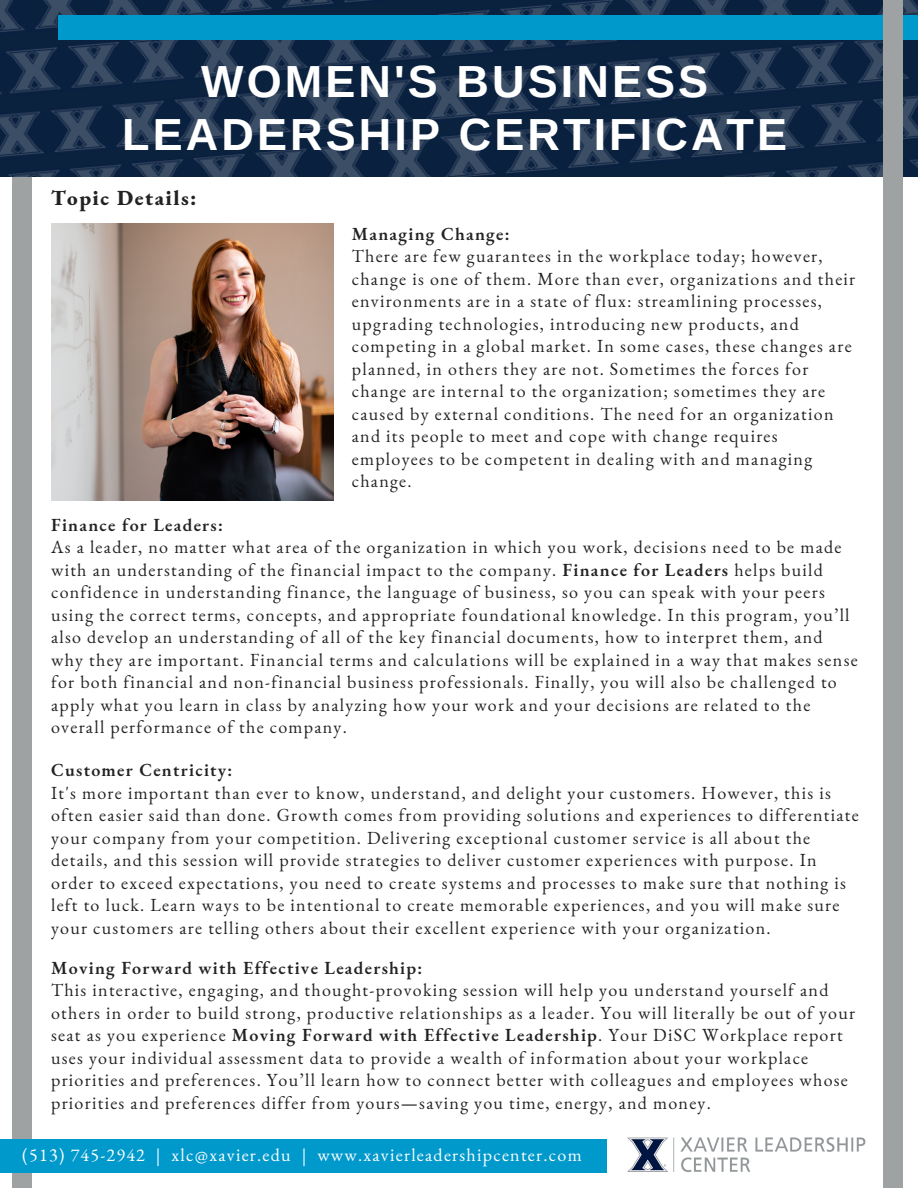
<style>
.page{position:relative;width:918px;height:1188px;background:#fff}
.page>*{position:absolute;margin:0;border:0;box-sizing:border-box;transform-origin:0 0}
.t1{font:700 45px/52.8px "Arimo";letter-spacing:.07em;color:#fff;text-align:center}
.t2{font:800 21px "EB Garamond";letter-spacing:.07em;color:#222}
.t3{font:18px/22.5px "EB Garamond";letter-spacing:.07em;color:#222}
.t4{font:600 18px "EB Garamond";letter-spacing:.07em;color:#222}
.t5{font:18px "EB Garamond";letter-spacing:.07em;color:#fff}
.s1{font-weight:600}
</style>
<div class="page">
<div style="left:13px;top:0;width:19px;height:1188px;background:#9ea2a2"></div>
<svg style="left:0;top:0;width:918px;height:177px;background:#182d4a"></svg>
<div style="left:58px;top:15px;width:860px;height:25px;background:#09c"></div>
<div style="left:884px;top:0;width:19px;height:1188px;background:#9ea2a2"></div>
<div style="left:0;top:1139px;width:606px;height:34px;background:#09c"></div>
<img style="left:627px;top:1137px;width:239px;height:35px">
<img style="left:51px;top:224px;width:282px;height:277px">
<p class="t1" style="left:122px;top:55px;width:666px">WOMEN'S BUSINESS<br>LEADERSHIP CERTIFICATE</p>
<p class="t2" style="left:51px;top:184px;width:147px">Topic Details:</p>
<p class="t4" style="left:352px;top:222px;width:159px">Managing Change:</p>
<p class="t3" style="left:352px;top:245px;width:505px">There are few guarantees in the workplace today; however, change is one of them. More than ever, organizations and their environments are in a state of flux: streamlining processes, upgrading technologies, introducing new products, and competing in a global market. In some cases, these changes are planned, in others they are not. Sometimes the forces for change are internal to the organization; sometimes they are caused by external conditions. The need for an organization and its people to meet and cope with change requires employees to be competent in dealing with and managing change.</p>
<p class="t4" style="left:51px;top:512px;width:173px">Finance for Leaders:</p>
<p class="t3" style="left:51px;top:535px;width:808px">As a leader, no matter what area of the organization in which you work, decisions need to be made with an understanding of the financial impact to the company. <span class="s1">Finance for Leaders</span> helps build confidence in understanding finance, the language of business, so you can speak with your peers using the correct terms, concepts, and appropriate foundational knowledge. In this program, you’ll also develop an understanding of all of the key financial documents, how to interpret them, and why they are important. Financial terms and calculations will be explained in a way that makes sense for both financial and non-financial business professionals. Finally, you will also be challenged to apply what you learn in class by analyzing how your work and your decisions are related to the overall performance of the company.</p>
<p class="t4" style="left:51px;top:758px;width:183px">Customer Centricity:</p>
<p class="t3" style="left:51px;top:781px;width:809px">It's more important than ever to know, understand, and delight your customers. However, this is often easier said than done. Growth comes from providing solutions and experiences to differentiate your company from your competition. Delivering exceptional customer service is all about the details, and this session will provide strategies to deliver customer experiences with purpose. In order to exceed expectations, you need to create systems and processes to make sure that nothing is left to luck. Learn ways to be intentional to create memorable experiences, and you will make sure your customers are telling others about their excellent experience with your organization.</p>
<p class="t4" style="left:51px;top:956px;width:373px">Moving Forward with Effective Leadership:</p>
<p class="t3" style="left:51px;top:979px;width:806px">This interactive, engaging, and thought-provoking session will help you understand yourself and others in order to build strong, productive relationships as a leader. You will literally be out of your seat as you experience <span class="s1">Moving Forward with Effective Leadership</span>. Your DiSC Workplace report uses your individual assessment data to provide a wealth of information about your workplace priorities and preferences. You’ll learn how to connect better with colleagues and employees whose priorities and preferences differ from yours—saving you time, energy, and money.</p>
<p class="t5" style="left:22px;top:1143px;width:561px">(513) 745-2942 | xlc@xavier.edu | www.xavierleadershipcenter.com</p>
</div>
